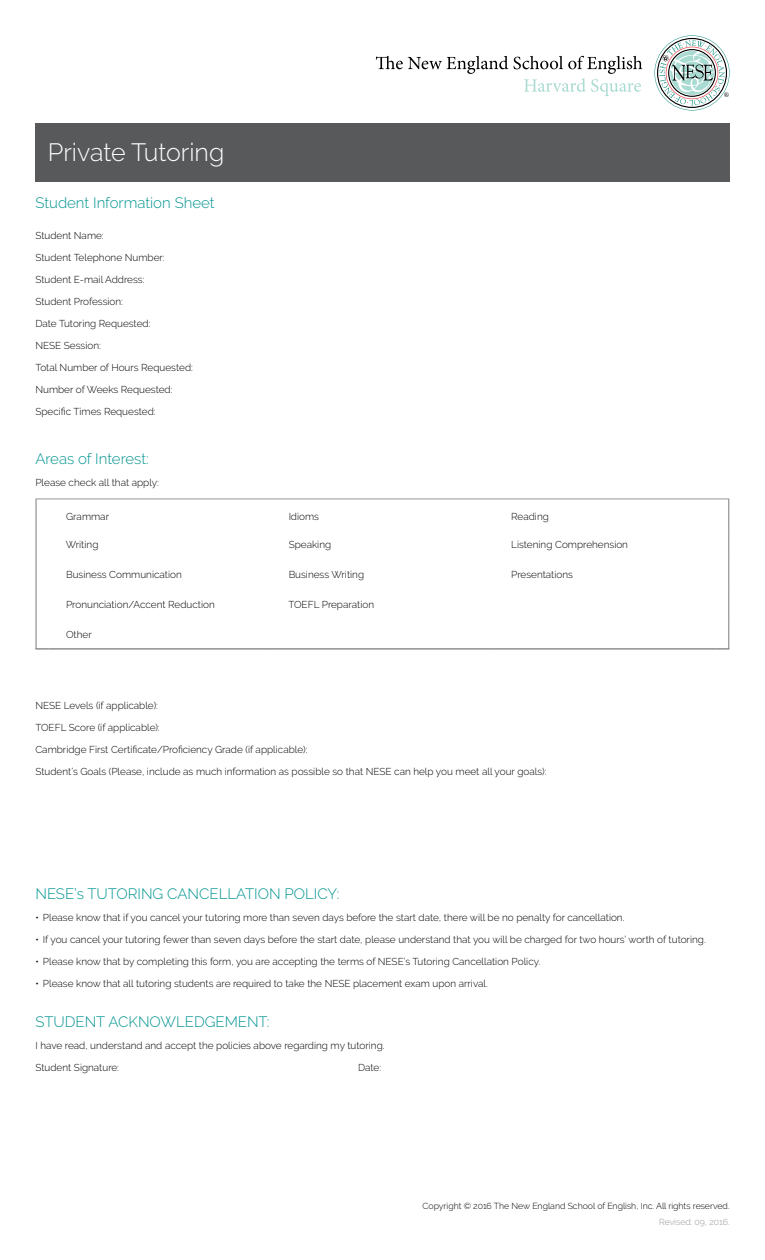
<style>
.page{position:relative;width:765px;height:1260px;background:#fff}
.page>*{position:absolute;margin:0;border:0;box-sizing:border-box;transform-origin:0 0}
.t1{font:300 25px "Raleway";color:#fff}
.t2{font:300 15px "Raleway";color:#009490}
.t3{font:300 10px/22px "Raleway";color:#000}
.t4{font:300 8.75px "Raleway";color:#000}
.t5{font:300 8.75px "Raleway";color:#939598}
</style>
<div class="page">
<svg style="left:376px;top:56px;width:266px;height:40px"></svg>
<svg style="left:655px;top:35px;width:75px;height:75px"></svg>
<div style="left:35px;top:123px;width:695px;height:59px;background:#58595b"></div>
<hr style="left:35px;top:529px;width:2px;height:30px;background:#939598">
<hr style="left:728px;top:529px;width:1px;height:30px;background:#939598">
<hr style="left:35px;top:559px;width:2px;height:30px;background:#939598">
<hr style="left:728px;top:559px;width:1px;height:30px;background:#939598">
<hr style="left:35px;top:589px;width:2px;height:30px;background:#939598">
<hr style="left:728px;top:589px;width:1px;height:30px;background:#939598">
<hr style="left:35px;top:619px;width:2px;height:30px;background:#939598">
<hr style="left:728px;top:619px;width:1px;height:30px;background:#939598">
<svg style="left:37px;top:499px;width:12px;height:1px"></svg>
<hr style="left:49px;top:499px;width:222px;height:1px;background:#939598">
<hr style="left:271px;top:499px;width:223px;height:1px;background:#939598">
<hr style="left:494px;top:499px;width:222px;height:1px;background:#939598">
<svg style="left:716px;top:499px;width:12px;height:1px"></svg>
<hr style="left:35px;top:499px;width:2px;height:30px;background:#939598">
<hr style="left:728px;top:499px;width:1px;height:30px;background:#939598">
<svg style="left:35px;top:649px;width:14px;height:1px"></svg>
<hr style="left:49px;top:649px;width:222px;height:1px;background:#58595b">
<hr style="left:271px;top:649px;width:223px;height:1px;background:#58595b">
<hr style="left:494px;top:649px;width:222px;height:1px;background:#58595b">
<svg style="left:716px;top:649px;width:13px;height:1px"></svg>
<h1 class="t1" style="left:48px;top:138px;width:178px">Private Tutoring</h1>
<h2 class="t2" style="left:35px;top:194px;width:181px">Student Information Sheet</h2>
<p class="t3" style="left:35px;top:224px;width:131px">Student Name:<br>Student Telephone Number:</p>
<p class="t3" style="left:35px;top:268px;width:111px">Student E-mail Address:<br>Student Profession:</p>
<p class="t3" style="left:35px;top:312px;width:159px">Date Tutoring Requested:<br>NESE Session:<br>Total Number of Hours Requested:</p>
<p class="t3" style="left:35px;top:378px;width:139px">Number of Weeks Requested:<br>Specific Times Requested:</p>
<h2 class="t2" style="left:35px;top:450px;width:115px">Areas of Interest:</h2>
<p class="t3" style="left:35px;top:472px;width:125px">Please check all that apply:</p>
<p class="t3" style="left:66px;top:506px;width:44px">Grammar</p>
<p class="t3" style="left:289px;top:506px;width:32px">Idioms</p>
<p class="t3" style="left:511px;top:506px;width:39px">Reading</p>
<p class="t3" style="left:66px;top:533px;width:34px">Writing</p>
<p class="t3" style="left:289px;top:533px;width:44px">Speaking</p>
<p class="t3" style="left:511px;top:533px;width:118px">Listening Comprehension</p>
<p class="t3" style="left:66px;top:563px;width:117px">Business Communication</p>
<p class="t3" style="left:289px;top:563px;width:77px">Business Writing</p>
<p class="t3" style="left:511px;top:563px;width:63px">Presentations</p>
<p class="t3" style="left:66px;top:593px;width:150px">Pronunciation/Accent Reduction</p>
<p class="t3" style="left:288px;top:593px;width:87px">TOEFL Preparation</p>
<p class="t3" style="left:66px;top:623px;width:27px">Other</p>
<p class="t3" style="left:35px;top:694px;width:124px">NESE Levels (if applicable):</p>
<p class="t3" style="left:35px;top:716px;width:126px">TOEFL Score (if applicable):</p>
<p class="t3" style="left:35px;top:738px;width:274px">Cambridge First Certificate/Proficiency Grade (if applicable):</p>
<p class="t3" style="left:35px;top:760px;width:513px">Student’s Goals (Please, include as much information as possible so that NESE can help you meet all your goals):</p>
<h2 class="t2" style="left:35px;top:885px;width:306px">NESE’s TUTORING CANCELLATION POLICY:</h2>
<p class="t3" style="left:35px;top:906px;width:591px">• Please know that if you cancel your tutoring more than seven days before the start date, there will be no penalty for cancellation.</p>
<p class="t3" style="left:35px;top:928px;width:672px">• If you cancel your tutoring fewer than seven days before the start date, please understand that you will be charged for two hours’ worth of tutoring.</p>
<p class="t3" style="left:35px;top:950px;width:506px">• Please know that by completing this form, you are accepting the terms of NESE’s Tutoring Cancellation Policy.</p>
<p class="t3" style="left:35px;top:972px;width:454px">• Please know that all tutoring students are required to take the NESE placement exam upon arrival.</p>
<h2 class="t2" style="left:35px;top:1013px;width:236px">STUDENT ACKNOWLEDGEMENT:</h2>
<p class="t3" style="left:35px;top:1035px;width:351px">I have read, understand and accept the policies above regarding my tutoring.</p>
<p class="t3" style="left:35px;top:1057px;width:85px">Student Signature:</p>
<p class="t3" style="left:358px;top:1057px;width:25px">Date:</p>
<p class="t4" style="left:422px;top:1201px;width:309px">Copyright © 2016 The New England School of English, Inc. All rights reserved.</p>
<p class="t5" style="left:659px;top:1216px;width:72px">Revised: 09, 2016.</p>
</div>
